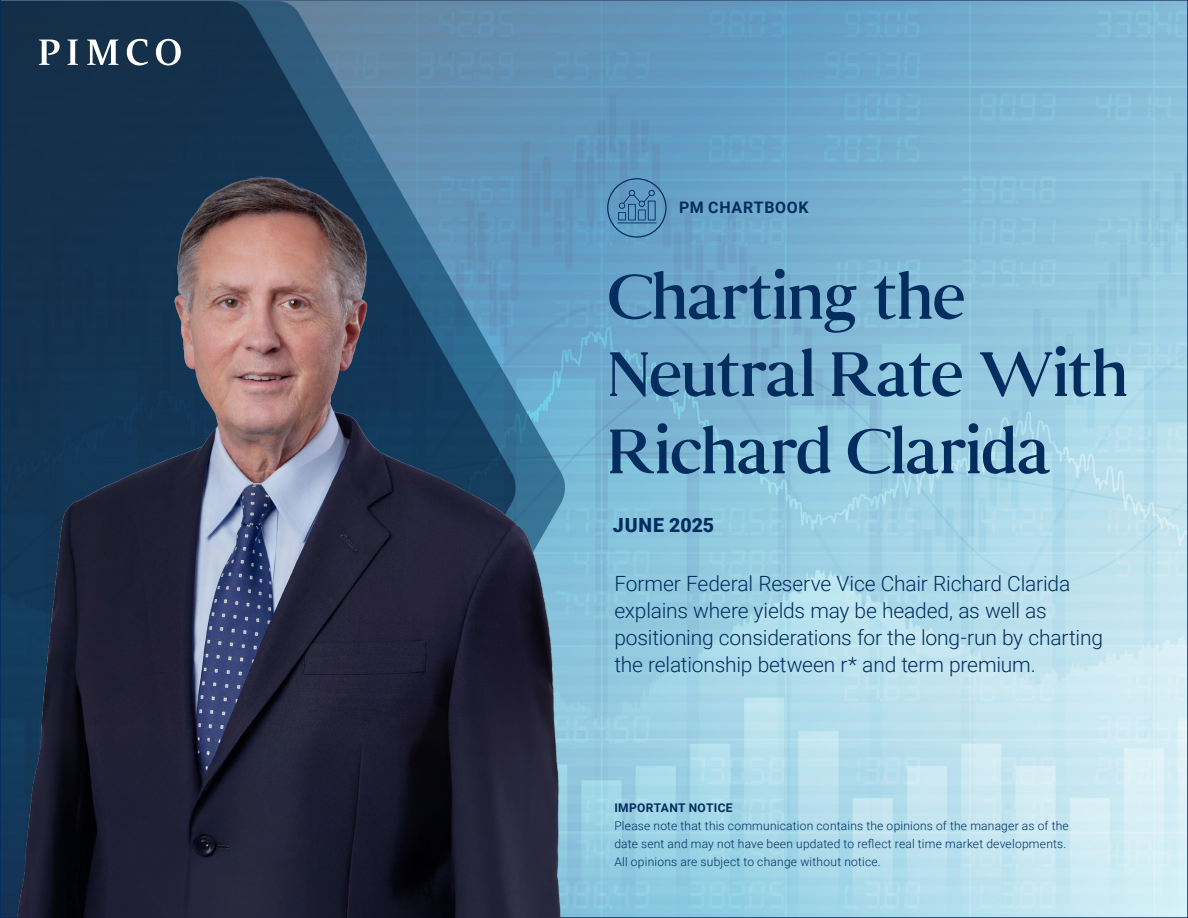
<style>
.page{position:relative;width:1188px;height:918px;background:#fff}
.page>*{position:absolute;margin:0;border:0;box-sizing:border-box;transform-origin:0 0}
.t1{font:63px/77.2px "Senhan";letter-spacing:-.025em;color:#022d5e}
.t2{font:300 21px/27px "Roboto";letter-spacing:-.01em;color:#022d5e}
.t3{font:900 19.5px "Roboto";letter-spacing:.02em;color:#022d5e}
.t4{font:700 15.9px "Roboto";letter-spacing:.045em;color:#022d5e}
.t5{font:300 12px/18px "Roboto";letter-spacing:.02em;color:#022d5e}
.t6{font:700 12px "Roboto";letter-spacing:.03em;color:#022d5e}
</style>
<div class="page">
<img style="left:3px;top:3px;width:1182px;height:912px">
<img style="left:0;top:162px;width:1158px;height:756px">
<svg style="left:39px;top:39px;width:142px;height:26px"></svg>
<p class="t4" style="left:679px;top:196px;width:131px">PM CHARTBOOK</p>
<p class="t1" style="left:608px;top:259px;width:522px">Charting the<br>Neutral Rate With<br>Richard Clarida</p>
<p class="t3" style="left:613px;top:512px;width:103px">JUNE 2025</p>
<p class="t2" style="left:614px;top:569px;width:490px">Former Federal Reserve Vice Chair Richard Clarida explains where yields may be headed, as well as positioning considerations for the long-run by charting the relationship between r* and term premium.</p>
<p class="t6" style="left:614px;top:799px;width:120px">IMPORTANT NOTICE</p>
<p class="t5" style="left:614px;top:816px;width:456px">Please note that this communication contains the opinions of the manager as of the date sent and may not have been updated to reflect real time market developments.<br>All opinions are subject to change without notice.</p>
</div>
